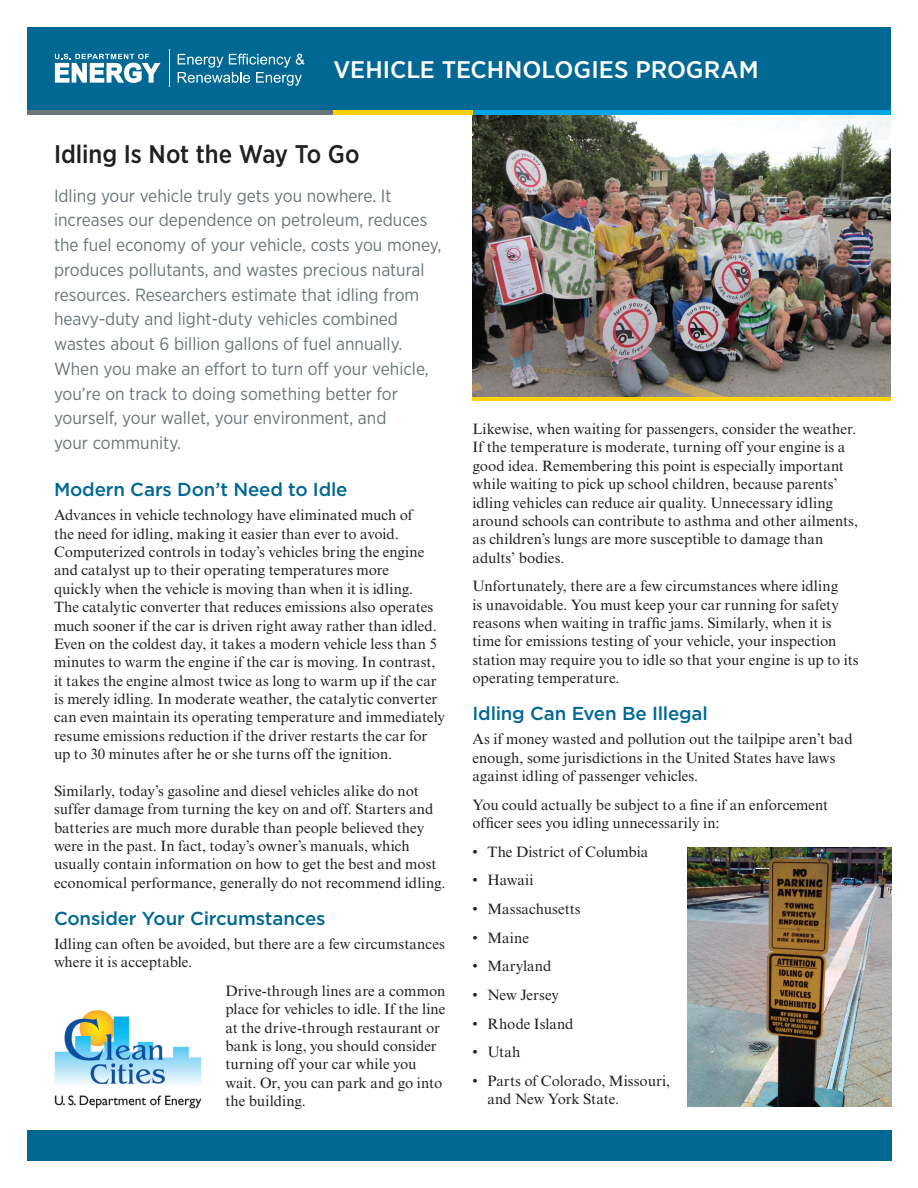
<style>
.page{position:relative;width:918px;height:1188px;background:#fff}
.page>*{position:absolute;margin:0;border:0;box-sizing:border-box;transform-origin:0 0}
.t1{font:500 25.5px "Gotham Narrow";letter-spacing:-.005em;color:#231f20}
.t2{font:500 24px "Gotham Narrow";color:#fff;scale:1.1 1}
.t3{font:500 18.75px "Gotham";letter-spacing:-.01em;color:#006893}
.t4{font:17.7px/24.8px "Gotham Narrow";color:#6a747b}
.t5{font:15px/18.5px "Times New Roman MT Std";letter-spacing:.005em;color:#231f20}
</style>
<div class="page">
<img style="left:688px;top:848px;width:203px;height:258px">
<img style="left:473px;top:115px;width:418px;height:282px">
<hr style="left:472px;top:397px;width:419px;height:4px;background:#fed105">
<div style="left:27px;top:27px;width:864px;height:84px;background:#006893"></div>
<div style="left:27px;top:110px;width:306px;height:5px;background:#6a747b"></div>
<div style="left:470px;top:110px;width:421px;height:5px;background:#00a5e3"></div>
<svg style="left:178px;top:54px;width:127px;height:32px"></svg>
<hr style="left:169px;top:50px;width:1px;height:37px;background:#fff">
<svg style="left:55px;top:54px;width:106px;height:29px"></svg>
<div style="left:333px;top:110px;width:139px;height:5px;background:#fed105"></div>
<img style="left:54px;top:1010px;width:148px;height:99px">
<div style="left:27px;top:1130px;width:864px;height:31px;background:#006893"></div>
<h2 class="t2" style="left:333px;top:54px;width:388px">VEHICLE TECHNOLOGIES PROGRAM</h2>
<h1 class="t1" style="left:54px;top:138px;width:307px">IDLING IS NOT THE WAY TO GO</h1>
<p class="t4" style="left:54px;top:183px;width:389px">Idling your vehicle truly gets you nowhere. It increases our dependence on petroleum, reduces the fuel economy of your vehicle, costs you money, produces pollutants, and wastes precious natural resources. Researchers estimate that idling from heavy-duty and light-duty vehicles combined wastes about 6 billion gallons of fuel annually.<br>When you make an effort to turn off your vehicle, you’re on track to doing something better for yourself, your wallet, your environment, and<br>your community.</p>
<p class="t3" style="left:54px;top:477px;width:295px">Modern Cars Don’t Need to Idle</p>
<p class="t5" style="left:54px;top:506px;width:393px">Advances in vehicle technology have eliminated much of<br>the need for idling, making it easier than ever to avoid.<br>Computerized controls in today’s vehicles bring the engine and catalyst up to their operating temperatures more<br>quickly when the vehicle is moving than when it is idling.<br>The catalytic converter that reduces emissions also operates much sooner if the car is driven right away rather than idled.<br>Even on the coldest day, it takes a modern vehicle less than 5 minutes to warm the engine if the car is moving. In contrast, it takes the engine almost twice as long to warm up if the car is merely idling. In moderate weather, the catalytic converter can even maintain its operating temperature and immediately resume emissions reduction if the driver restarts the car for up to 30 minutes after he or she turns off the ignition.</p>
<p class="t5" style="left:54px;top:782px;width:393px">Similarly, today’s gasoline and diesel vehicles alike do not suffer damage from turning the key on and off. Starters and batteries are much more durable than people believed they were in the past. In fact, today’s owner’s manuals, which usually contain information on how to get the best and most economical performance, generally do not recommend idling.</p>
<p class="t3" style="left:54px;top:906px;width:273px">Consider Your Circumstances</p>
<p class="t5" style="left:54px;top:935px;width:392px">Idling can often be avoided, but there are a few circumstances where it is acceptable.</p>
<p class="t5" style="left:225px;top:982px;width:222px">Drive-through lines are a common place for vehicles to idle. If the line at the drive-through restaurant or bank is long, you should consider turning off your car while you wait. Or, you can park and go into the building.</p>
<p class="t5" style="left:472px;top:420px;width:387px">Likewise, when waiting for passengers, consider the weather.<br>If the temperature is moderate, turning off your engine is a good idea. Remembering this point is especially important while waiting to pick up school children, because parents’ idling vehicles can reduce air quality. Unnecessary idling around schools can contribute to asthma and other ailments, as children’s lungs are more susceptible to damage than adults’ bodies.</p>
<p class="t5" style="left:472px;top:577px;width:388px">Unfortunately, there are a few circumstances where idling<br>is unavoidable. You must keep your car running for safety reasons when waiting in traffic jams. Similarly, when it is time for emissions testing of your vehicle, your inspection station may require you to idle so that your engine is up to its operating temperature.</p>
<p class="t3" style="left:472px;top:701px;width:237px">Idling Can Even Be Illegal</p>
<p class="t5" style="left:472px;top:730px;width:382px">As if money wasted and pollution out the tailpipe aren’t bad enough, some jurisdictions in the United States have laws against idling of passenger vehicles.</p>
<p class="t5" style="left:472px;top:795px;width:357px">You could actually be subject to a fine if an enforcement officer sees you idling unnecessarily in:</p>
<p class="t5" style="left:472px;top:842px;width:177px">• The District of Columbia</p>
<p class="t5" style="left:472px;top:871px;width:63px">• Hawaii</p>
<p class="t5" style="left:472px;top:900px;width:110px">• Massachusetts</p>
<p class="t5" style="left:472px;top:928px;width:58px">• Maine</p>
<p class="t5" style="left:472px;top:957px;width:80px">• Maryland</p>
<p class="t5" style="left:472px;top:986px;width:88px">• New Jersey</p>
<p class="t5" style="left:472px;top:1014px;width:103px">• Rhode Island</p>
<p class="t5" style="left:472px;top:1043px;width:49px">• Utah</p>
<p class="t5" style="left:488px;top:1072px;width:184px;text-indent:-15px">• Parts of Colorado, Missouri, and New York State.</p>
</div>
